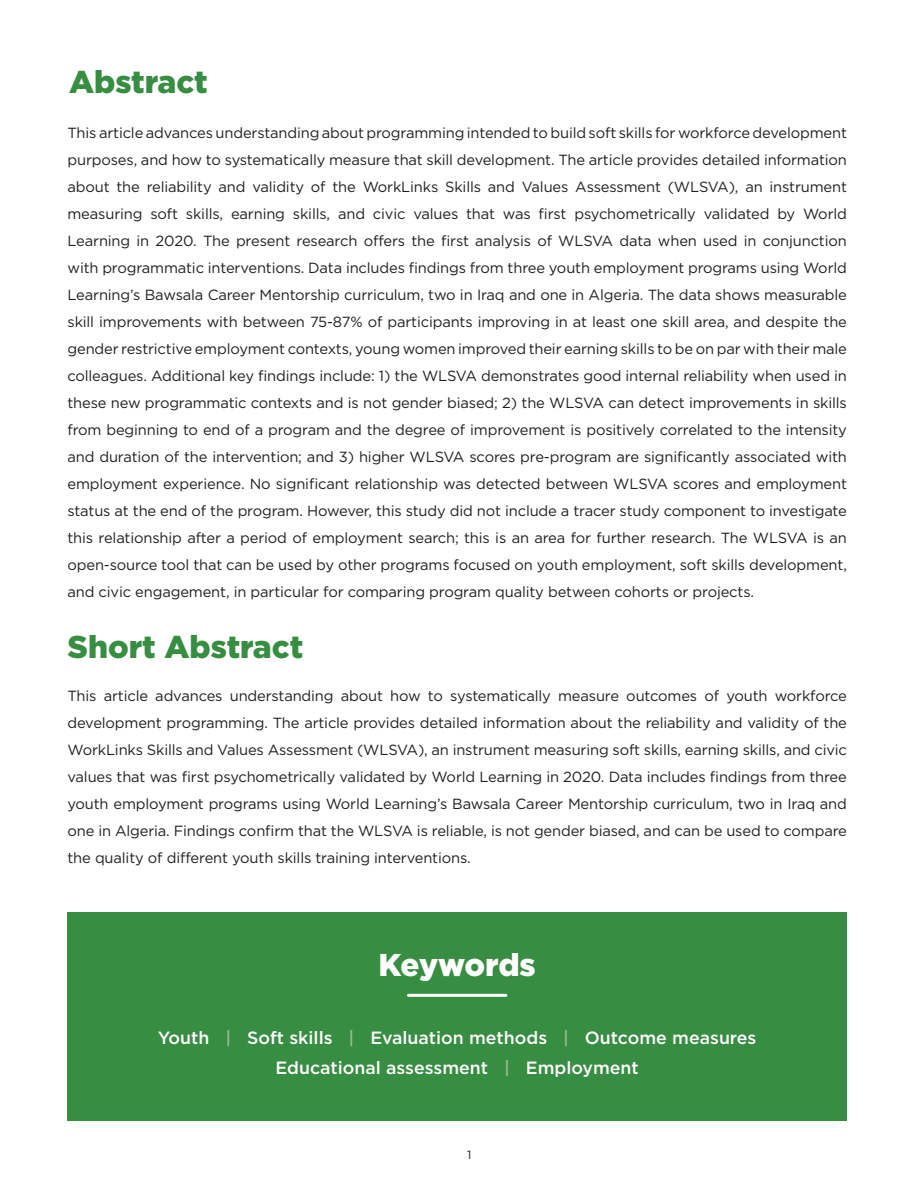
<style>
.page{position:relative;width:918px;height:1188px;background:#fff}
.page>*{position:absolute;margin:0;border:0;box-sizing:border-box;transform-origin:0 0}
.t1{font:900 31.5px "Gotham";color:#378d41}
.t2{font:900 31.5px "Gotham";letter-spacing:-.01em;color:#fff}
.t3{font:500 17.7px/30px "Gotham";color:#fff;text-align:center}
.t4{font:14.7px/27px "Gotham";letter-spacing:-.01em;color:#231f20;text-align:justify}
.t5{font:12px "Gotham";color:#231f20}
.s1{color:#9ab98f}
</style>
<div class="page">
<div style="left:68px;top:913px;width:779px;height:208px;background:#378d41"></div>
<hr style="left:408px;top:994px;width:98px;height:3px;background:#fff">
<p class="t1" style="left:69px;top:60px;width:140px">Abstract</p>
<p class="t4" style="left:68px;top:119px;width:781px">This article advances understanding about programming intended to build soft skills for workforce development purposes, and how to systematically measure that skill development. The article provides detailed information about the reliability and validity of the WorkLinks Skills and Values Assessment (WLSVA), an instrument measuring soft skills, earning skills, and civic values that was first psychometrically validated by World Learning in 2020. The present research offers the first analysis of WLSVA data when used in conjunction with programmatic interventions. Data includes findings from three youth employment programs using World Learning’s Bawsala Career Mentorship curriculum, two in Iraq and one in Algeria. The data shows measurable skill improvements with between 75-87% of participants improving in at least one skill area, and despite the gender restrictive employment contexts, young women improved their earning skills to be on par with their male colleagues. Additional key findings include: 1) the WLSVA demonstrates good internal reliability when used in these new programmatic contexts and is not gender biased; 2) the WLSVA can detect improvements in skills from beginning to end of a program and the degree of improvement is positively correlated to the intensity and duration of the intervention; and 3) higher WLSVA scores pre-program are significantly associated with employment experience. No significant relationship was detected between WLSVA scores and employment status at the end of the program. However, this study did not include a tracer study component to investigate this relationship after a period of employment search; this is an area for further research. The WLSVA is an open-source tool that can be used by other programs focused on youth employment, soft skills development, and civic engagement, in particular for comparing program quality between cohorts or projects.</p>
<p class="t1" style="left:68px;top:625px;width:237px">Short Abstract</p>
<p class="t4" style="left:68px;top:682px;width:781px">This article advances understanding about how to systematically measure outcomes of youth workforce development programming. The article provides detailed information about the reliability and validity of the WorkLinks Skills and Values Assessment (WLSVA), an instrument measuring soft skills, earning skills, and civic values that was first psychometrically validated by World Learning in 2020. Data includes findings from three youth employment programs using World Learning’s Bawsala Career Mentorship curriculum, two in Iraq and one in Algeria. Findings confirm that the WLSVA is reliable, is not gender biased, and can be used to compare the quality of different youth skills training interventions.</p>
<p class="t2" style="left:379px;top:943px;width:159px">Keywords</p>
<p class="t3" style="left:158px;top:1022px;width:600px">Youth <span class="s1">|</span> Soft skills <span class="s1">|</span> Evaluation methods <span class="s1">|</span> Outcome measures<br>Educational assessment <span class="s1">|</span> Employment</p>
<p class="t5" style="left:467px;top:1147px;width:6px">1</p>
</div>
